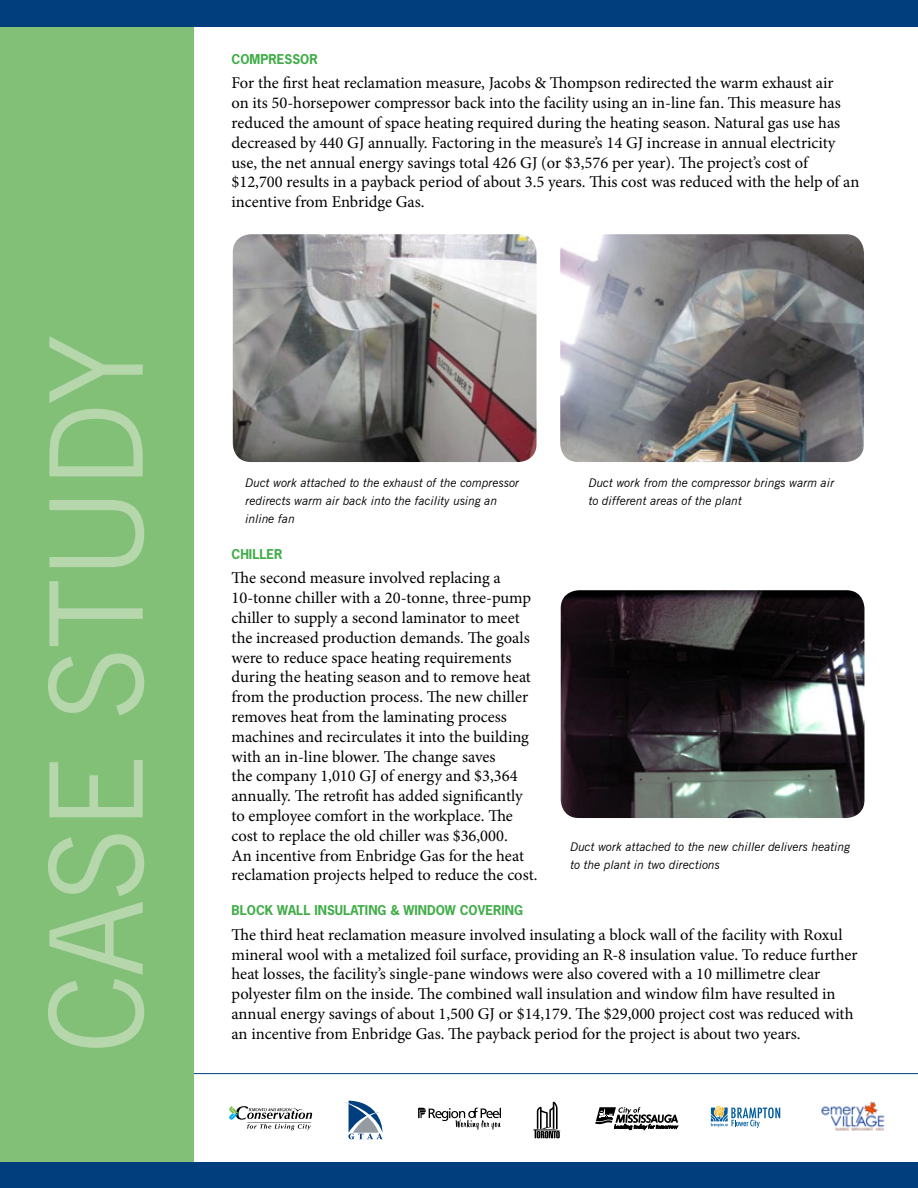
<style>
.page{position:relative;width:918px;height:1188px;background:#fff}
.page>*{position:absolute;margin:0;border:0;box-sizing:border-box;transform-origin:0 0}
.t1{font:129px "News Gothic BT";letter-spacing:-.01em;color:#b6d6ac}
.t2{font:16.5px/19.8px "Minion Pro";color:#000}
.t3{font:700 12.75px "News Gothic Std";color:#41ad49}
.t4{font:italic 12px/18px "News Gothic BT";color:#000}
</style>
<div class="page">
<div style="left:0;top:1162px;width:918px;height:26px;background:#003e7e"></div>
<div style="left:0;top:0;width:918px;height:27px;background:#003e7e"></div>
<hr style="left:194px;top:1073px;width:724px;height:1px;background:#003e7e">
<div style="left:0;top:27px;width:194px;height:1135px;background:#82c078"></div>
<img style="left:821px;top:1101px;width:64px;height:30px">
<svg style="left:595px;top:1107px;width:83px;height:23px"></svg>
<svg style="left:710px;top:1106px;width:70px;height:22px"></svg>
<svg style="left:533px;top:1102px;width:28px;height:36px"></svg>
<svg style="left:418px;top:1108px;width:83px;height:22px"></svg>
<svg style="left:344px;top:1101px;width:39px;height:38px"></svg>
<svg style="left:229px;top:1106px;width:83px;height:24px"></svg>
<img style="left:233px;top:234px;width:304px;height:228px">
<img style="left:560px;top:234px;width:304px;height:228px">
<img style="left:561px;top:590px;width:303px;height:228px">
<h1 class="t1" style="left:19px;top:1054px;width:721px;rotate:-90deg">CASE STUDY</h1>
<p class="t3" style="left:232px;top:51px;width:88px">COMPRESSOR</p>
<p class="t2" style="left:232px;top:73px;width:629px">For the first heat reclamation measure, Jacobs &amp; Thompson redirected the warm exhaust air<br>on its 50-horsepower compressor back into the facility using an in-line fan. This measure has reduced the amount of space heating required during the heating season. Natural gas use has decreased by 440 GJ annually. Factoring in the measure’s 14 GJ increase in annual electricity use, the net annual energy savings total 426 GJ (or $3,576 per year). The project’s cost of $12,700 results in a payback period of about 3.5 years. This cost was reduced with the help of an incentive from Enbridge Gas.</p>
<p class="t4" style="left:246px;top:473px;width:275px">Duct work attached to the exhaust of the compressor redirects warm air back into the facility using an inline fan</p>
<p class="t4" style="left:589px;top:474px;width:247px">Duct work from the compressor brings warm air to different areas of the plant</p>
<p class="t3" style="left:232px;top:546px;width:53px">CHILLER</p>
<p class="t2" style="left:232px;top:568px;width:307px">The second measure involved replacing a 10-tonne chiller with a 20-tonne, three-pump chiller to supply a second laminator to meet the increased production demands. The goals were to reduce space heating requirements during the heating season and to remove heat from the production process. The new chiller removes heat from the laminating process machines and recirculates it into the building with an in-line blower. The change saves<br>the company 1,010 GJ of energy and $3,364 annually. The retrofit has added significantly to employee comfort in the workplace. The cost to replace the old chiller was $36,000.<br>An incentive from Enbridge Gas for the heat reclamation projects helped to reduce the cost.</p>
<p class="t3" style="left:232px;top:902px;width:66px">BLOCK WALL</p>
<p class="t3" style="left:314px;top:902px;width:200px">INSULATING &amp; WINDOW COVERING</p>
<p class="t2" style="left:232px;top:925px;width:628px">The third heat reclamation measure involved insulating a block wall of the facility with Roxul mineral wool with a metalized foil surface, providing an R-8 insulation value. To reduce further heat losses, the facility’s single-pane windows were also covered with a 10 millimetre clear polyester film on the inside. The combined wall insulation and window film have resulted in annual energy savings of about 1,500 GJ or $14,179. The $29,000 project cost was reduced with an incentive from Enbridge Gas. The payback period for the project is about two years.</p>
<p class="t4" style="left:570px;top:838px;width:281px">Duct work attached to the new chiller delivers heating to the plant in two directions</p>
</div>
